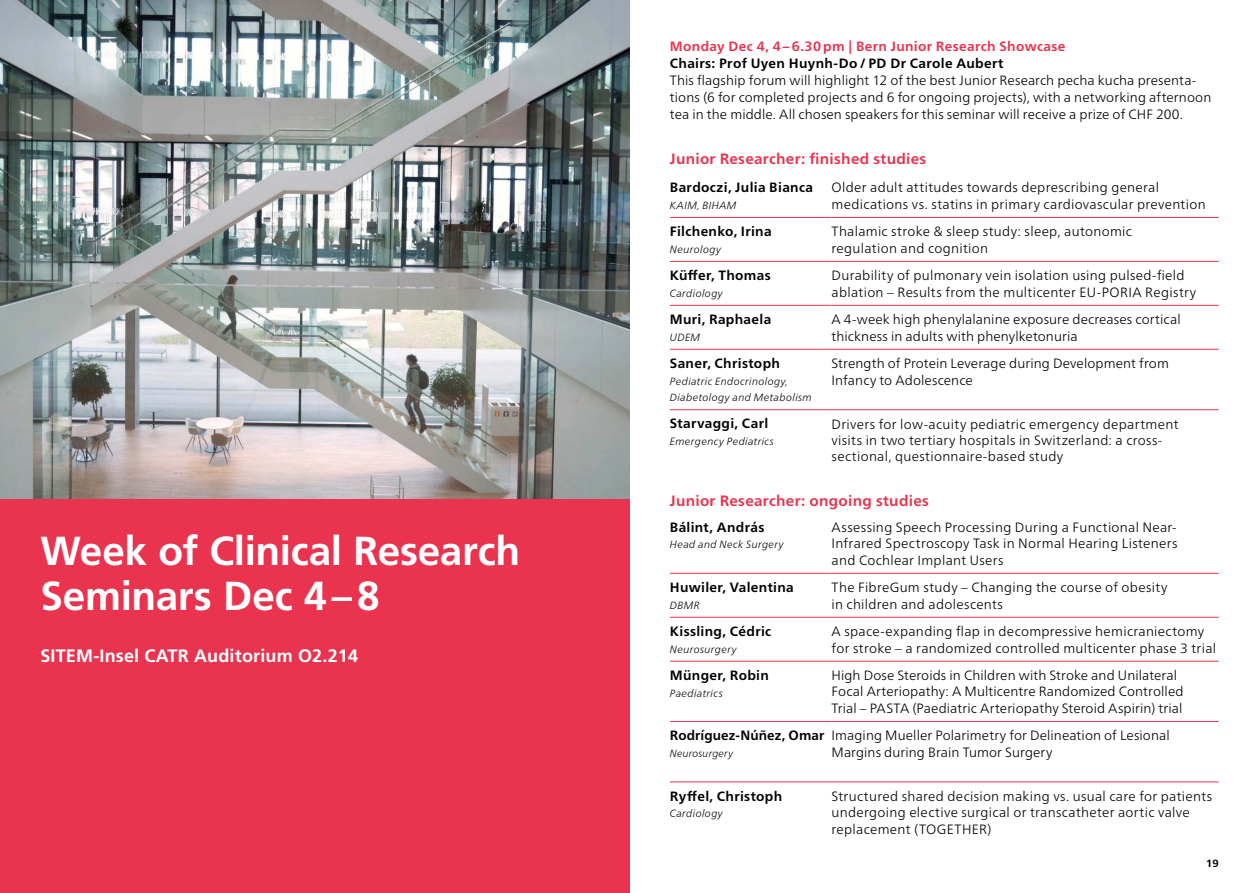
<style>
.page{position:relative;width:1259px;height:893px;background:#fff}
.page>*{position:absolute;margin:0;border:0;box-sizing:border-box;transform-origin:0 0}
.t1{font:700 40.5px/45px "Frutiger LT Std";letter-spacing:-.01em;color:#fff}
.t2{font:700 18px "Frutiger LT Std";letter-spacing:.01em;color:#fff}
.t3{font:700 15px "Frutiger Neue LT Pro";letter-spacing:.02em;color:#e9334f}
.t4{font:300 13.5px/16.5px "Frutiger Neue LT Pro";letter-spacing:.02em;color:#000}
.t5{font:700 13.5px "Frutiger Neue LT Pro";letter-spacing:.025em;color:#000}
.t6{font:700 13.5px "Frutiger Neue LT Pro";letter-spacing:.025em;color:#e9334f}
.t7{font:italic 300 10.5px/16.5px "Frutiger Neue LT Pro";letter-spacing:.03em;color:#000}
.t8{font:700 10.5px "Frutiger Neue LT Pro";color:#000}
.t9{font:italic 300 10.35px "Frutiger Neue LT Pro";letter-spacing:.015em;color:#000}
</style>
<div class="page">
<img style="left:0;top:0;width:629px;height:499px">
<div style="left:0;top:499px;width:629px;height:394px;background:#e9334f"></div>
<hr style="left:670px;top:217px;width:161px;height:1px;background:#e9334f">
<hr style="left:831px;top:217px;width:387px;height:1px;background:#e9334f">
<hr style="left:670px;top:261px;width:161px;height:1px;background:#e9334f">
<hr style="left:831px;top:261px;width:387px;height:1px;background:#e9334f">
<hr style="left:670px;top:305px;width:161px;height:1px;background:#e9334f">
<hr style="left:831px;top:305px;width:387px;height:1px;background:#e9334f">
<hr style="left:670px;top:349px;width:161px;height:1px;background:#e9334f">
<hr style="left:831px;top:349px;width:387px;height:1px;background:#e9334f">
<hr style="left:670px;top:409px;width:161px;height:1px;background:#e9334f">
<hr style="left:831px;top:409px;width:387px;height:1px;background:#e9334f">
<hr style="left:670px;top:573px;width:161px;height:1px;background:#e9334f">
<hr style="left:831px;top:573px;width:387px;height:1px;background:#e9334f">
<hr style="left:670px;top:617px;width:161px;height:1px;background:#e9334f">
<hr style="left:831px;top:617px;width:387px;height:1px;background:#e9334f">
<hr style="left:670px;top:661px;width:161px;height:1px;background:#e9334f">
<hr style="left:831px;top:661px;width:387px;height:1px;background:#e9334f">
<hr style="left:670px;top:721px;width:161px;height:1px;background:#e9334f">
<hr style="left:831px;top:721px;width:387px;height:1px;background:#e9334f">
<hr style="left:670px;top:781px;width:161px;height:1px;background:#e9334f">
<hr style="left:831px;top:781px;width:387px;height:1px;background:#e9334f">
<h1 class="t1" style="left:40px;top:529px;width:481px">Week of Clinical Research<br>Seminars Dec 4–8</h1>
<h2 class="t2" style="left:40px;top:645px;width:319px">SITEM-Insel CATR Auditorium O2.214</h2>
<p class="t6" style="left:670px;top:38px;width:397px">Monday Dec 4, 4 – 6.30pm | Bern Junior Research Showcase</p>
<p class="t5" style="left:670px;top:55px;width:335px">Chairs: Prof Uyen Huynh-Do / PD Dr Carole Aubert</p>
<p class="t4" style="left:670px;top:72px;width:543px;line-height:17px">This flagship forum will highlight 12 of the best Junior Research pecha kucha presenta&shy;tions (6 for completed projects and 6 for ongoing projects), with a networking afternoon tea in the middle. All chosen speakers for this seminar will receive a prize of CHF 200.</p>
<p class="t3" style="left:670px;top:150px;width:258px">Junior Researcher: finished studies</p>
<p class="t5" style="left:670px;top:180px;width:145px">Bardoczi, Julia Bianca</p>
<p class="t7" style="left:670px;top:197px;width:68px">KAIM, BIHAM</p>
<p class="t4" style="left:831px;top:179px;width:376px">Older adult attitudes towards deprescribing general medications vs. statins in primary cardiovascular prevention</p>
<p class="t5" style="left:670px;top:224px;width:103px">Filchenko, Irina</p>
<p class="t7" style="left:670px;top:241px;width:53px">Neurology</p>
<p class="t4" style="left:831px;top:223px;width:302px">Thalamic stroke &amp; sleep study: sleep, autonomic regulation and cognition</p>
<p class="t5" style="left:670px;top:268px;width:102px">Küffer, Thomas</p>
<p class="t7" style="left:670px;top:285px;width:55px">Cardiology</p>
<p class="t4" style="left:831px;top:267px;width:366px">Durability of pulmonary vein isolation using pulsed-field ablation – Results from the multicenter EU-PORIA Registry</p>
<p class="t5" style="left:670px;top:312px;width:103px">Muri, Raphaela</p>
<p class="t7" style="left:670px;top:329px;width:32px">UDEM</p>
<p class="t4" style="left:831px;top:311px;width:351px">A 4-week high phenylalanine exposure decreases cortical thickness in adults with phenylketonuria</p>
<p class="t5" style="left:670px;top:355px;width:112px">Saner, Christoph</p>
<p class="t7" style="left:670px;top:373px;width:143px">Pediatric Endocrinology,<br>Diabetology and Metabolism</p>
<p class="t4" style="left:831px;top:355px;width:339px">Strength of Protein Leverage during Development from<br>Infancy to Adolescence</p>
<p class="t5" style="left:670px;top:416px;width:100px">Starvaggi, Carl</p>
<p class="t7" style="left:670px;top:433px;width:106px">Emergency Pediatrics</p>
<p class="t4" style="left:831px;top:415px;width:348px">Drivers for low-acuity pediatric emergency department visits in two tertiary hospitals in Switzerland: a cross&shy;sectional, questionnaire-based study</p>
<p class="t3" style="left:670px;top:491px;width:260px">Junior Researcher: ongoing studies</p>
<p class="t5" style="left:670px;top:519px;width:96px">Bálint, András</p>
<p class="t7" style="left:670px;top:536px;width:116px">Head and Neck Surgery</p>
<p class="t4" style="left:831px;top:519px;width:347px;text-align:justify">Assessing Speech Processing During a Functional Near-Infrared Spectroscopy Task in Normal Hearing Listeners and Cochlear Implant Users</p>
<p class="t5" style="left:670px;top:579px;width:125px">Huwiler, Valentina</p>
<p class="t7" style="left:670px;top:597px;width:31px">DBMR</p>
<p class="t4" style="left:831px;top:579px;width:337px">The FibreGum study – Changing the course of obesity in children and adolescents</p>
<p class="t5" style="left:670px;top:623px;width:103px">Kissling, Cédric</p>
<p class="t7" style="left:670px;top:641px;width:68px">Neurosurgery</p>
<p class="t4" style="left:831px;top:623px;width:386px">A space-expanding flap in decompressive hemicraniectomy for stroke – a randomized controlled multicenter phase 3 trial</p>
<p class="t5" style="left:670px;top:667px;width:100px">Münger, Robin</p>
<p class="t7" style="left:670px;top:685px;width:54px">Paediatrics</p>
<p class="t4" style="left:831px;top:667px;width:353px">High Dose Steroids in Children with Stroke and Unilateral<br>Focal Arteriopathy: A Multicentre Randomized Controlled<br>Trial – PASTA (Paediatric Arteriopathy Steroid Aspirin) trial</p>
<p class="t5" style="left:670px;top:728px;width:156px">Rodríguez-Núñez, Omar</p>
<p class="t9" style="left:670px;top:747px;width:65px">Neurosurgery</p>
<p class="t4" style="left:831px;top:727px;width:340px">Imaging Mueller Polarimetry for Delineation of Lesional<br>Margins during Brain Tumor Surgery</p>
<p class="t5" style="left:670px;top:788px;width:114px">Ryffel, Christoph</p>
<p class="t7" style="left:670px;top:805px;width:55px">Cardiology</p>
<p class="t4" style="left:831px;top:788px;width:382px">Structured shared decision making vs. usual care for patients undergoing elective surgical or transcatheter aortic valve replacement (TOGETHER)</p>
<p class="t8" style="left:1206px;top:858px;width:14px">19</p>
</div>
